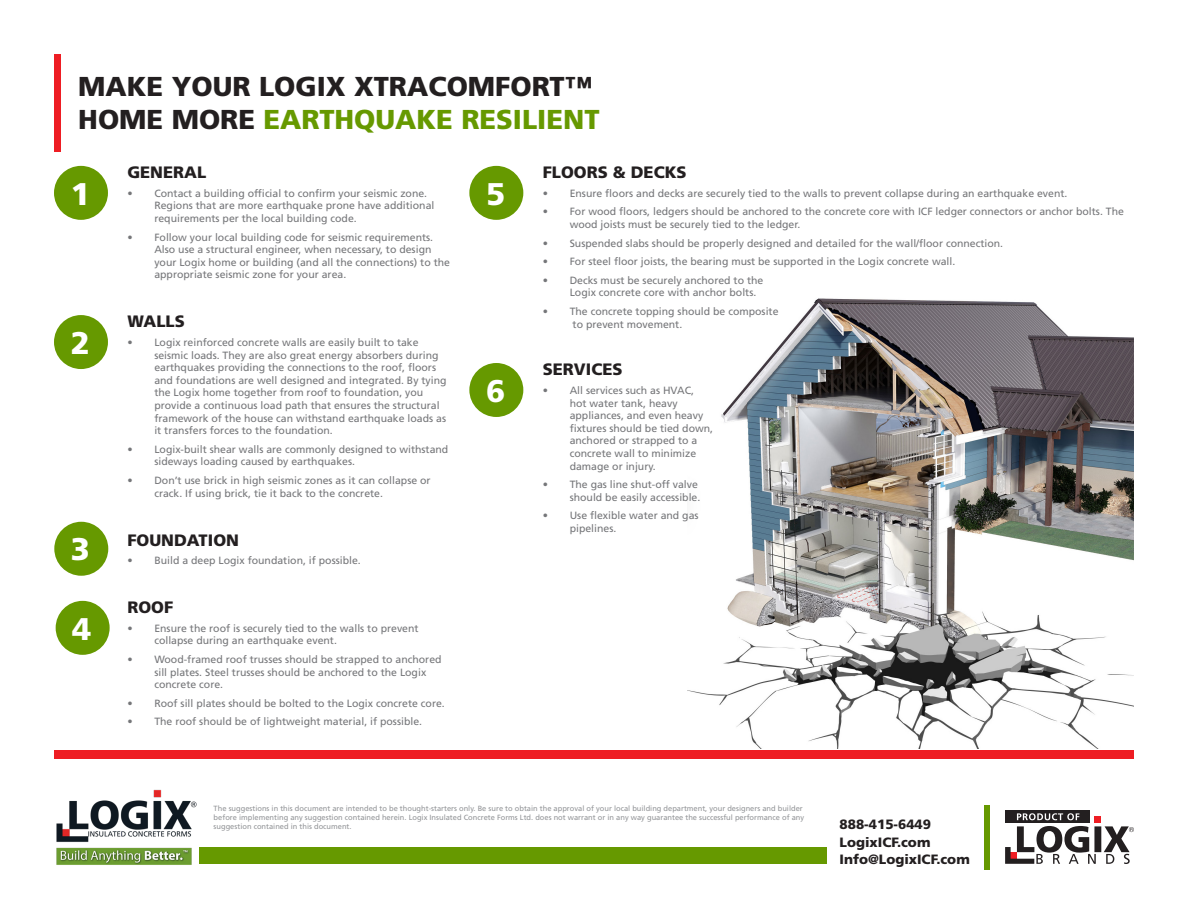
<style>
.page{position:relative;width:1188px;height:918px;background:#fff}
.page>*{position:absolute;margin:0;border:0;box-sizing:border-box;transform-origin:0 0}
.t1{font:900 31.35px "Frutiger LT Std";color:#fff}
.t2{font:900 27.3px/32.8px "Frutiger LT Std";color:#231f20}
.t3{font:900 16.5px "Frutiger LT Std";color:#231f20}
.t4{font:900 13.5px "Frutiger LT Std";color:#231f20}
.t5{font:10.5px/12.6px "Frutiger LT Std";color:#757679}
.t6{font:7.5px/9px "Frutiger LT Std";color:#939598}
.s1{color:#690}
</style>
<div class="page">
<div style="left:199px;top:848px;width:627px;height:16px;background:#690"></div>
<img style="left:56px;top:789px;width:141px;height:76px">
<div style="left:54px;top:54px;width:6px;height:97px;background:#ee1d23"></div>
<div style="left:1005px;top:811px;width:84px;height:12px;background:#231f20"></div>
<div style="left:1094px;top:816px;width:7px;height:7px;background:#ee1d23"></div>
<svg style="left:1005px;top:826px;width:129px;height:38px"></svg>
<svg style="left:1017px;top:813px;width:62px;height:7px"></svg>
<div style="left:984px;top:805px;width:5px;height:65px;background:#690"></div>
<div style="left:54px;top:751px;width:1080px;height:8px;background:#ee1d23"></div>
<div style="left:54px;top:166px;width:54px;height:54px;background:#690;border-radius:50%"></div>
<img style="left:687px;top:298px;width:447px;height:450px">
<div style="left:54px;top:315px;width:54px;height:54px;background:#690;border-radius:50%"></div>
<div style="left:54px;top:522px;width:54px;height:54px;background:#690;border-radius:50%"></div>
<div style="left:56px;top:601px;width:54px;height:54px;background:#690;border-radius:50%"></div>
<div style="left:469px;top:166px;width:54px;height:54px;background:#690;border-radius:50%"></div>
<div style="left:469px;top:363px;width:54px;height:54px;background:#690;border-radius:50%"></div>
<p class="t2" style="left:78px;top:70px;width:523px">MAKE YOUR LOGIX XTRACOMFORT™<br>HOME MORE <span class="s1">EARTHQUAKE RESILIENT</span></p>
<p class="t1" style="left:71px;top:175px;width:21px">1</p>
<p class="t1" style="left:71px;top:324px;width:21px">2</p>
<p class="t1" style="left:71px;top:531px;width:21px">3</p>
<p class="t1" style="left:72px;top:610px;width:21px">4</p>
<p class="t3" style="left:127px;top:163px;width:80px">GENERAL</p>
<p class="t5" style="left:154px;top:187px;width:282px;text-indent:-27px">• Contact a building official to confirm your seismic zone.<br>Regions that are more earthquake prone have additional requirements per the local building code.</p>
<p class="t5" style="left:154px;top:231px;width:297px;text-indent:-27px">• Follow your local building code for seismic requirements.<br>Also use a structural engineer, when necessary, to design your Logix home or building (and all the connections) to the appropriate seismic zone for your area.</p>
<p class="t3" style="left:127px;top:312px;width:59px">WALLS</p>
<p class="t5" style="left:154px;top:336px;width:294px;text-indent:-27px">• Logix reinforced concrete walls are easily built to take seismic loads. They are also great energy absorbers during earthquakes providing the connections to the roof, floors and foundations are well designed and integrated. By tying the Logix home together from roof to foundation, you provide a continuous load path that ensures the structural framework of the house can withstand earthquake loads as it transfers forces to the foundation.</p>
<p class="t5" style="left:154px;top:443px;width:296px;text-indent:-27px">• Logix-built shear walls are commonly designed to withstand sideways loading caused by earthquakes.</p>
<p class="t5" style="left:154px;top:474px;width:278px;text-indent:-27px">• Don’t use brick in high seismic zones as it can collapse or crack. If using brick, tie it back to the concrete.</p>
<p class="t3" style="left:127px;top:530px;width:113px">FOUNDATION</p>
<p class="t5" style="left:127px;top:554px;width:235px">• Build a deep Logix foundation, if possible.</p>
<p class="t3" style="left:127px;top:597px;width:47px">ROOF</p>
<p class="t5" style="left:154px;top:622px;width:266px;text-indent:-27px">• Ensure the roof is securely tied to the walls to prevent collapse during an earthquake event.</p>
<p class="t5" style="left:154px;top:653px;width:289px;text-indent:-27px">• Wood-framed roof trusses should be strapped to anchored sill plates. Steel trusses should be anchored to the Logix concrete core.</p>
<p class="t5" style="left:127px;top:697px;width:319px">• Roof sill plates should be bolted to the Logix concrete core.</p>
<p class="t5" style="left:127px;top:716px;width:296px">• The roof should be of lightweight material, if possible.</p>
<p class="t1" style="left:486px;top:175px;width:21px">5</p>
<p class="t1" style="left:486px;top:372px;width:21px">6</p>
<p class="t3" style="left:543px;top:163px;width:145px">FLOORS &amp; DECKS</p>
<p class="t5" style="left:543px;top:187px;width:526px">• Ensure floors and decks are securely tied to the walls to prevent collapse during an earthquake event.</p>
<p class="t5" style="left:570px;top:206px;width:556px;text-indent:-27px">• For wood floors, ledgers should be anchored to the concrete core with ICF ledger connectors or anchor bolts. The wood joists must be securely tied to the ledger.</p>
<p class="t5" style="left:543px;top:237px;width:462px">• Suspended slabs should be properly designed and detailed for the wall/floor connection.</p>
<p class="t5" style="left:543px;top:255px;width:414px">• For steel floor joists, the bearing must be supported in the Logix concrete wall.</p>
<p class="t5" style="left:570px;top:274px;width:195px;text-indent:-27px">• Decks must be securely anchored to the<br>Logix concrete core with anchor bolts.</p>
<p class="t5" style="left:573px;top:305px;width:207px;text-indent:-30px">• The concrete topping should be composite to prevent movement.</p>
<p class="t3" style="left:543px;top:360px;width:81px">SERVICES</p>
<p class="t5" style="left:570px;top:384px;width:145px;text-indent:-27px">• All services such as HVAC, hot water tank, heavy appliances, and even heavy fixtures should be tied down, anchored or strapped to a concrete wall to minimize damage or injury.</p>
<p class="t5" style="left:543px;top:478px;width:159px;text-align:right">• The gas line shut-off valve should be easily accessible.</p>
<p class="t5" style="left:570px;top:509px;width:130px;text-indent:-27px">• Use flexible water and gas pipelines.</p>
<p class="t6" style="left:214px;top:804px;width:592px">The suggestions in this document are intended to be thought-starters only. Be sure to obtain the approval of your local building department, your designers and builder before implementing any suggestion contained herein. Logix Insulated Concrete Forms Ltd. does not warrant or in any way guarantee the successful performance of any suggestion contained in this document.</p>
<p class="t4" style="left:840px;top:816px;width:93px">888-415-6449</p>
<p class="t4" style="left:840px;top:834px;width:92px">LogixICF.com</p>
<p class="t4" style="left:840px;top:851px;width:132px">Info@LogixICF.com</p>
</div>
